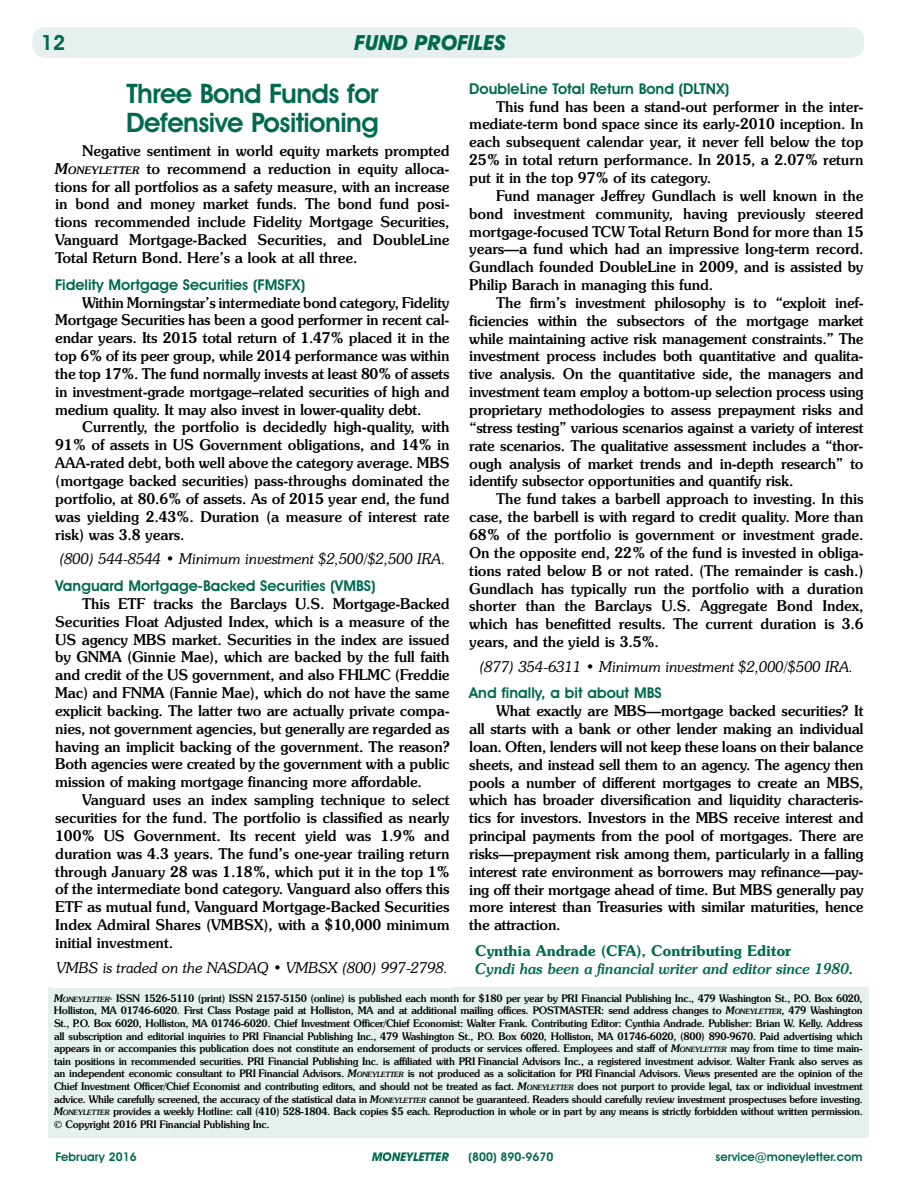
<style>
.page{position:relative;width:918px;height:1188px;background:#fff}
.page>*{position:absolute;margin:0;border:0;box-sizing:border-box;transform-origin:0 0}
.t1{font:600 27px/28.5px "Avant Garde IT Cby BT";letter-spacing:-.02em;color:#006a51}
.t2{font:italic 700 21px "Avant Garde IT Cby BT";color:#006a51}
.t3{font:600 21px "Avant Garde IT Cby BT";color:#006a51}
.t4{font:500 15px/17.9px "Souvenir IT Cby BT";letter-spacing:-.01em;color:#000;text-align:justify}
.t5{font:italic 300 15px "Souvenir IT Cby BT";color:#000}
.t6{font:600 15px "Avant Garde IT Cby BT";color:#006a51}
.t7{font:italic 500 15px "Souvenir IT Cby BT";letter-spacing:-.01em;color:#006a51}
.t8{font:600 15px "Souvenir IT Cby BT";letter-spacing:-.01em;color:#006a51}
.t9{font:600 12px "Avant Garde IT Cby BT";color:#006a51}
.t10{font:italic 700 12px "Avant Garde IT Cby BT";color:#006a51}
.t11{font:500 10.5px/12.6px "Souvenir IT Cby BT";letter-spacing:-.025em;color:#000;text-align:justify}
.t12{font:italic 500 7.35px "Souvenir IT Cby BT";letter-spacing:-.045em;color:#000}
.s1{font-style:italic}
.s2{font-style:italic;font-size:10.5px}
.s3{font-style:italic;font-size:7.35px}
.s4{font-size:10.5px}
</style>
<div class="page">
<div style="left:33px;top:27px;width:831px;height:31px;background:#e6f0ee;border-radius:14px"></div>
<div style="left:48px;top:987px;width:821px;height:151px;background:#e6f0ee"></div>
<h2 class="t3" style="left:41px;top:33px;width:26px">1212</h2>
<h2 class="t2" style="left:355px;top:30px;width:153px">FPUAND PROFILES</h2>
<h2 class="t2" style="left:381px;top:36px;width:125px">GE HEADING</h2>
<h1 class="t1" style="left:126px;top:79px;width:254px">Three Bond Funds for<br>Defensive Positioning</h1>
<p class="t4" style="left:55px;top:141px;width:396px;text-indent:27px">Negative sentiment in world equity markets prompted <span class="s1">M</span><span class="s2">ONEYLETTER</span> to recommend a reduction in equity alloca&shy;tions for all portfolios as a safety measure, with an increase in bond and money market funds. The bond fund posi&shy;tions recommended include Fidelity Mortgage Securities, Vanguard Mortgage-Backed Securities, and DoubleLine Total Return Bond. Here’s a look at all three.</p>
<p class="t6" style="left:55px;top:275px;width:251px">Fidelity Mortgage Securities (FMSFX)</p>
<p class="t4" style="left:55px;top:293px;width:396px;text-indent:27px">Within Morningstar’s intermediate bond category, Fidelity Mortgage Securities has been a good performer in recent cal&shy;endar years. Its 2015 total return of 1.47% placed it in the top 6% of its peer group, while 2014 performance was within the top 17%. The fund normally invests at least 80% of assets in investment-grade mortgage–related securities of high and medium quality. It may also invest in lower-quality debt.</p>
<p class="t4" style="left:55px;top:418px;width:396px;text-indent:27px">Currently, the portfolio is decidedly high-quality, with 91% of assets in US Government obligations, and 14% in AAA-rated debt, both well above the category average. MBS (mortgage backed securities) pass-throughs dominated the portfolio, at 80.6% of assets. As of 2015 year end, the fund was yielding 2.43%. Duration (a measure of interest rate risk) was 3.8 years.</p>
<p class="t5" style="left:59px;top:550px;width:387px">(800) 544-8544 • Minimum investment $2,500/$2,500 IRA.</p>
<p class="t6" style="left:55px;top:577px;width:322px">Vanguard Mortgage-Backed Securities (VMBS)</p>
<p class="t4" style="left:55px;top:594px;width:396px;text-indent:27px">This ETF tracks the Barclays U.S. Mortgage-Backed Securities Float Adjusted Index, which is a measure of the US agency MBS market. Securities in the index are issued by GNMA (Ginnie Mae), which are backed by the full faith and credit of the US government, and also FHLMC (Freddie Mac) and FNMA (Fannie Mae), which do not have the same explicit backing. The latter two are actually private compa&shy;nies, not government agencies, but generally are regarded as having an implicit backing of the government. The reason?<br>Both agencies were created by the government with a public mission of making mortgage financing more affordable.</p>
<p class="t4" style="left:55px;top:791px;width:396px;text-indent:27px">Vanguard uses an index sampling technique to select securities for the fund. The portfolio is classified as nearly 100% US Government. Its recent yield was 1.9% and duration was 4.3 years. The fund’s one-year trailing return through January 28 was 1.18%, which put it in the top 1% of the intermediate bond category. Vanguard also offers this ETF as mutual fund, Vanguard Mortgage-Backed Securities Index Admiral Shares (VMBSX), with a $10,000 minimum initial investment.</p>
<p class="t5" style="left:57px;top:958px;width:393px">VMBS is traded on the NASDAQ • VMBSX (800) 997-2798.</p>
<p class="t6" style="left:469px;top:79px;width:261px">DoubleLine Total Return Bond (DLTNX)</p>
<p class="t4" style="left:469px;top:97px;width:396px;text-indent:27px">This fund has been a stand-out performer in the inter&shy;mediate-term bond space since its early-2010 inception. In each subsequent calendar year, it never fell below the top 25% in total return performance. In 2015, a 2.07% return put it in the top 97% of its category.</p>
<p class="t4" style="left:469px;top:186px;width:396px;text-indent:27px">Fund manager Jeffrey Gundlach is well known in the bond investment community, having previously steered mortgage-focused TCW Total Return Bond for more than 15 years—a fund which had an impressive long-term record.<br>Gundlach founded DoubleLine in 2009, and is assisted by Philip Barach in managing this fund.</p>
<p class="t4" style="left:469px;top:293px;width:396px;text-indent:27px">The firm’s investment philosophy is to “exploit inef&shy;ficiencies within the subsectors of the mortgage market while maintaining active risk management constraints.” The investment process includes both quantitative and qualita&shy;tive analysis. On the quantitative side, the managers and investment team employ a bottom-up selection process using proprietary methodologies to assess prepayment risks and “stress testing” various scenarios against a variety of interest rate scenarios. The qualitative assessment includes a “thor&shy;ough analysis of market trends and in-depth research” to identify subsector opportunities and quantify risk.</p>
<p class="t4" style="left:469px;top:490px;width:396px;text-indent:27px">The fund takes a barbell approach to investing. In this case, the barbell is with regard to credit quality. More than 68% of the portfolio is government or investment grade.<br>On the opposite end, 22% of the fund is invested in obliga&shy;tions rated below B or not rated. (The remainder is cash.)<br>Gundlach has typically run the portfolio with a duration shorter than the Barclays U.S. Aggregate Bond Index, which has benefitted results. The current duration is 3.6 years, and the yield is 3.5%.</p>
<p class="t5" style="left:480px;top:657px;width:375px">(877) 354-6311 • Minimum investment $2,000/$500 IRA.</p>
<p class="t6" style="left:469px;top:684px;width:194px">And finally, a bit about MBS</p>
<p class="t4" style="left:469px;top:702px;width:396px;text-indent:27px">What exactly are MBS—mortgage backed securities? It all starts with a bank or other lender making an individual loan. Often, lenders will not keep these loans on their balance sheets, and instead sell them to an agency. The agency then pools a number of different mortgages to create an MBS, which has broader diversification and liquidity characteris&shy;tics for investors. Investors in the MBS receive interest and principal payments from the pool of mortgages. There are risks—prepayment risk among them, particularly in a falling interest rate environment as borrowers may refinance—pay&shy;ing off their mortgage ahead of time. But MBS generally pay more interest than Treasuries with similar maturities, hence the attraction.</p>
<p class="t8" style="left:475px;top:941px;width:317px">Cynthia Andrade (CFA), Contributing Editor</p>
<p class="t7" style="left:475px;top:959px;width:380px">Cyndi has been a financial writer and editor since 1980.</p>
<p class="t11" style="left:54px;top:992px;width:810px;text-indent:62px">ISSN 1526-5110 (print) ISSN 2157-5150 (online) is published each month for $180 per year by PRI Financial Publishing Inc., 479 Washington St., P.O. Box 6020, Holliston, MA 01746-6020. First Class Postage paid at Holliston, MA and at additional mailing offices. POSTMASTER: send address changes to <span class="s1">M</span><span class="s3">ONEYLETTER</span>, 479 Washington St., P.O. Box 6020, Holliston, MA 01746-6020. Chief Investment Officer/Chief Economist: Walter Frank. Contributing Editor: Cynthia Andrade. Publisher: Brian W. Kelly. Address all subscription and editorial inquiries to PRI Financial Publishing Inc., 479 Washington St., P.O. Box 6020, Holliston, MA 01746-6020, (800) 890-9670. Paid advertising which appears in or accompanies this publication does not constitute an endorsement of products or services offered. Employees and staff of <span class="s1">M</span><span class="s3">ONEYLETTER</span> may from time to time main&shy;tain positions in recommended securities. PRI Financial Publishing Inc. is affiliated with PRI Financial Advisors Inc., a registered investment advisor. Walter Frank also serves as an independent economic consultant to PRI Financial Advisors. <span class="s1">M</span><span class="s3">ONEYLETTER</span> is not produced as a solicitation for PRI Financial Advisors. Views presented are the opinion of the Chief Investment Officer/Chief Economist and contributing editors, and should not be treated as fact. <span class="s1">M</span><span class="s3">ONEYLETTER</span> does not purport to provide legal, tax or individual investment advice. While carefully screened, the accuracy of the statistical data in <span class="s1">M</span><span class="s3">ONEYLETTER</span> cannot be guaranteed. Readers should carefully review investment prospectuses before investing.<br><span class="s1">M</span><span class="s3">ONEYLETTER</span> provides a weekly Hotline: call (410) 528-1804. Back copies $5 each. Reproduction in whole or in part by any means is strictly forbidden without written permission. © Copyright 2016 PRI Financial Publishing Inc.</p>
<p class="t12" style="left:54px;top:995px;width:60px"><span class="s4">M</span>ONEYLETTER<sup>®</sup></p>
<p class="t9" style="left:56px;top:1150px;width:83px">February 2016</p>
<p class="t10" style="left:372px;top:1150px;width:79px">MONEYLETTER</p>
<p class="t9" style="left:469px;top:1150px;width:86px">(800) 890-9670</p>
<p class="t9" style="left:716px;top:1150px;width:148px">service@moneyletter.com</p>
</div>
